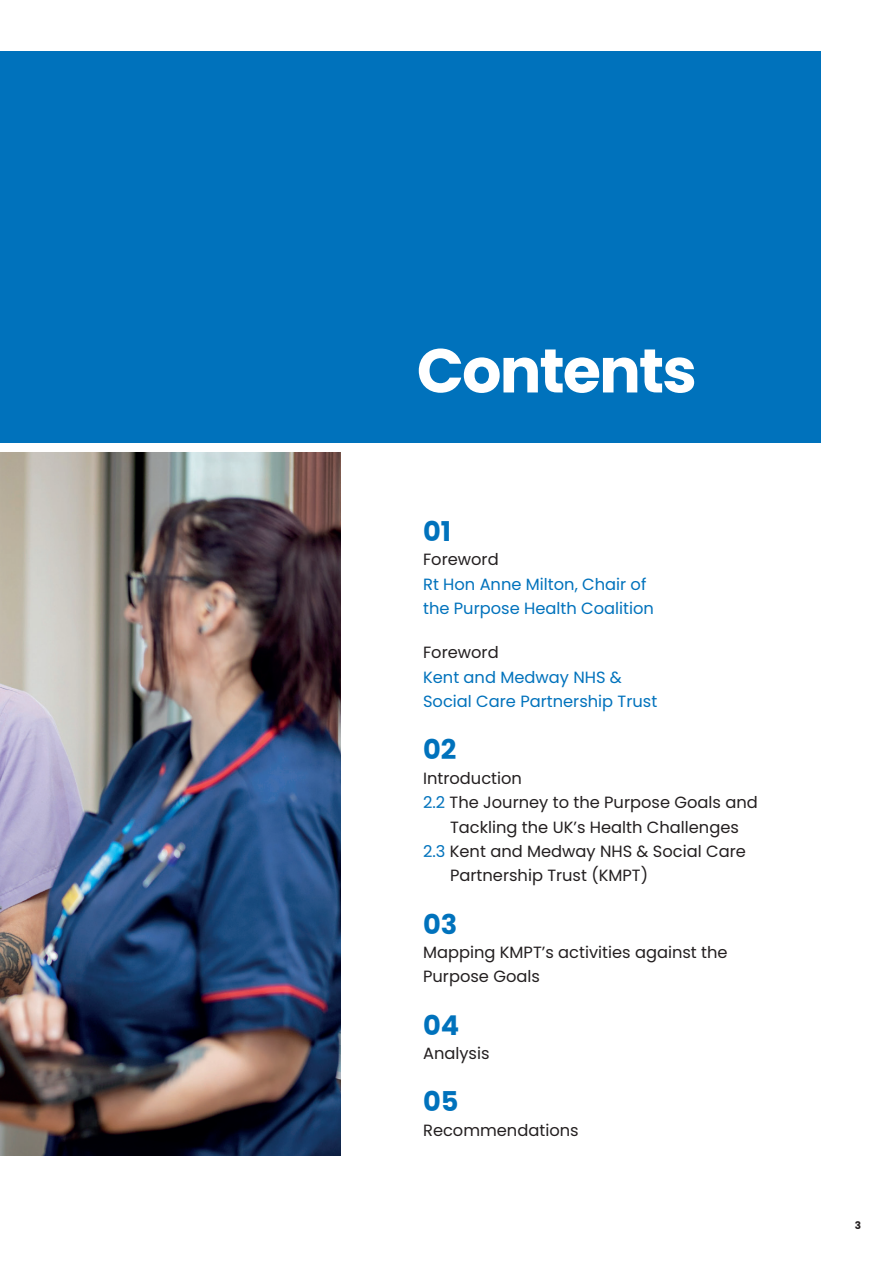
<style>
.page{position:relative;width:893px;height:1263px;background:#fff}
.page>*{position:absolute;margin:0;border:0;box-sizing:border-box;transform-origin:0 0}
.t1{font:700 61.95px "Poppins";letter-spacing:-.03em;color:#fff}
.t2{font:700 27.3px "Poppins";color:#0072bc}
.t3{font:16.2px/24.5px "Poppins";color:#231f20}
.t4{font:16.2px/24.5px "Poppins";color:#0072bc}
.t5{font:700 10.5px "Poppins";color:#231f20}
.s1{color:#0072bc}
</style>
<div class="page">
<div style="left:0;top:51px;width:821px;height:391px;background:#0072bc"></div>
<img style="left:0;top:452px;width:340px;height:704px">
<h1 class="t1" style="left:417px;top:335px;width:282px">Contents</h1>
<h2 class="t2" style="left:423px;top:516px;width:30px">01</h2>
<p class="t3" style="left:423px;top:548px;width:77px">Foreword</p>
<p class="t4" style="left:423px;top:572px;width:232px">Rt Hon Anne Milton, Chair of the Purpose Health Coalition</p>
<p class="t3" style="left:423px;top:640px;width:77px">Foreword</p>
<p class="t4" style="left:423px;top:665px;width:236px">Kent and Medway NHS &amp;<br>Social Care Partnership Trust</p>
<h2 class="t2" style="left:423px;top:734px;width:35px">02</h2>
<p class="t3" style="left:423px;top:766px;width:100px">Introduction</p>
<p class="t3" style="left:423px;top:790px;width:336px"><span class="s1">2.2</span> The Journey to the Purpose Goals and</p>
<p class="t3" style="left:450px;top:815px;width:290px">Tackling the UK’s Health Challenges</p>
<p class="t3" style="left:423px;top:839px;width:324px"><span class="s1">2.3</span> Kent and Medway NHS &amp; Social Care</p>
<p class="t3" style="left:450px;top:863px;width:200px">Partnership Trust (KMPT)</p>
<h2 class="t2" style="left:423px;top:908px;width:36px">03</h2>
<p class="t3" style="left:423px;top:940px;width:306px">Mapping KMPT’s activities against the<br>Purpose Goals</p>
<h2 class="t2" style="left:423px;top:1009px;width:38px">04</h2>
<p class="t3" style="left:423px;top:1041px;width:68px">Analysis</p>
<h2 class="t2" style="left:423px;top:1086px;width:37px">05</h2>
<p class="t3" style="left:423px;top:1118px;width:157px">Recommendations</p>
<p class="t5" style="left:855px;top:1219px;width:8px">3</p>
</div>
